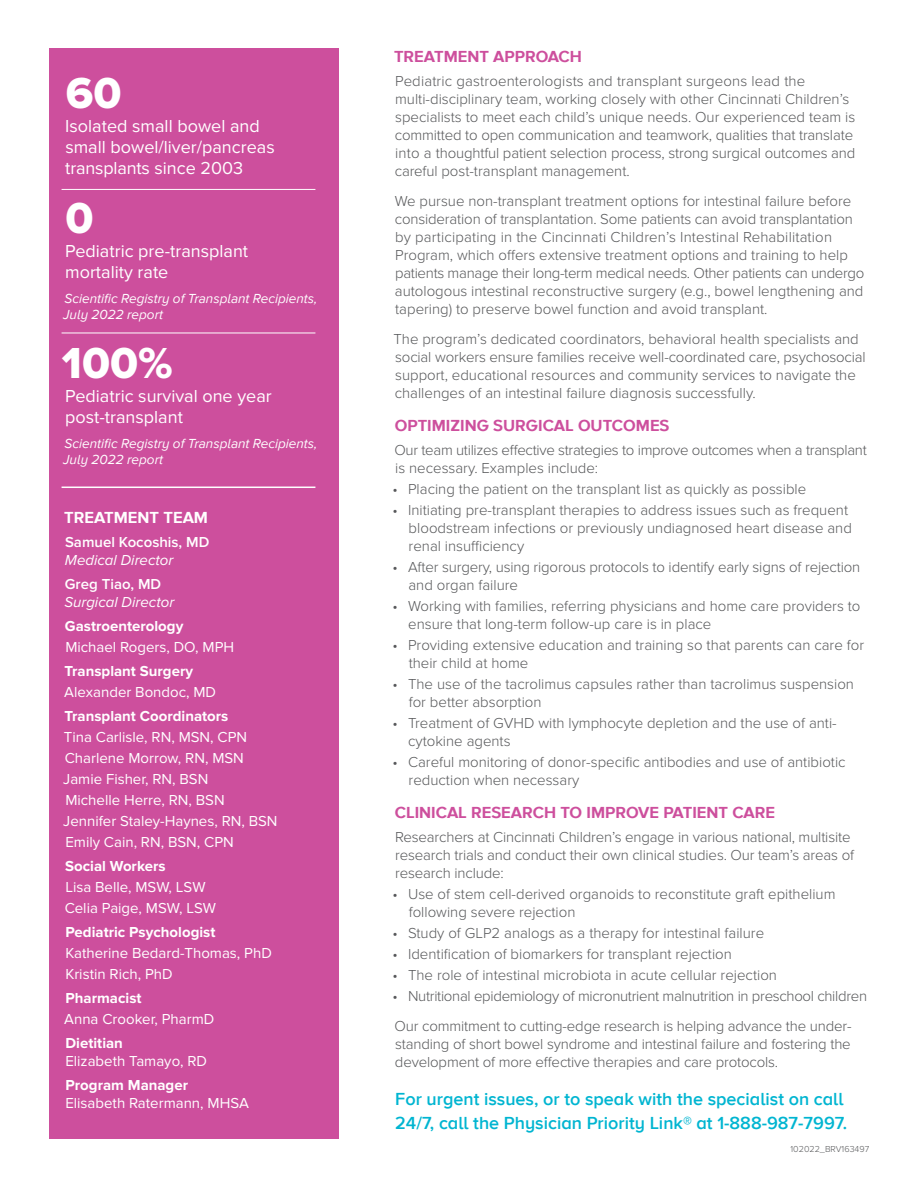
<style>
.page{position:relative;width:918px;height:1188px;background:#fff}
.page>*{position:absolute;margin:0;border:0;box-sizing:border-box;transform-origin:0 0}
.t1{font:45px "Proxima Nova Extrabld";color:#fff}
.t2{font:18px/21px "Proxima Nova";color:#fff}
.t3{font:600 18px/24px "Proxima Nova A";color:#00b5d1}
.t4{font:700 16.5px "Proxima Nova A";color:#cd4f9d}
.t5{font:700 16.5px "Proxima Nova A";color:#fff}
.t6{font:300 15px/18px "Proxima Nova";color:#57585a}
.t7{font:15px "Proxima Nova";color:#fff}
.t8{font:300 15px/18px "Proxima Nova";letter-spacing:-.02em;color:#57585a}
.t9{font:700 15px "Proxima Nova";color:#fff}
.t10{font:italic 15px "Proxima Nova";color:#fff}
.t11{font:600 15px "Proxima Nova";color:#fff}
.t12{font:italic 13.5px/16.2px "Proxima Nova A";color:#fff}
.t13{font:300 9px "Proxima Nova";color:#57585a}
</style>
<div class="page">
<div style="left:49px;top:49px;width:290px;height:1090px;background:#cd4f9d"></div>
<hr style="left:62px;top:189px;width:253px;height:1px;background:#fff">
<hr style="left:62px;top:333px;width:253px;height:1px;background:#fff">
<hr style="left:62px;top:487px;width:253px;height:1px;background:#fff">
<p class="t1" style="left:66px;top:67px;width:57px">60</p>
<p class="t2" style="left:65px;top:116px;width:196px">Isolated small bowel and</p>
<p class="t2" style="left:65px;top:137px;width:211px">small bowel/liver/pancreas transplants since 2003</p>
<p class="t1" style="left:65px;top:192px;width:30px">0</p>
<p class="t2" style="left:65px;top:241px;width:185px">Pediatric pre-transplant</p>
<p class="t2" style="left:65px;top:262px;width:105px">mortality rate</p>
<p class="t12" style="left:63px;top:291px;width:256px">Scientific Registry of Transplant Recipients,<br>July 2022 report</p>
<p class="t1" style="left:62px;top:337px;width:112px">100%</p>
<p class="t2" style="left:65px;top:386px;width:208px">Pediatric survival one year post-transplant</p>
<p class="t12" style="left:63px;top:436px;width:256px">Scientific Registry of Transplant Recipients,<br>July 2022 report</p>
<p class="t5" style="left:64px;top:508px;width:145px">TREATMENT TEAM</p>
<p class="t11" style="left:65px;top:534px;width:146px">Samuel Kocoshis, MD</p>
<p class="t10" style="left:65px;top:552px;width:110px">Medical Director</p>
<p class="t11" style="left:65px;top:576px;width:98px">Greg Tiao, MD</p>
<p class="t10" style="left:64px;top:594px;width:111px">Surgical Director</p>
<p class="t9" style="left:65px;top:618px;width:120px">Gastroenterology</p>
<p class="t7" style="left:65px;top:639px;width:170px">Michael Rogers, DO, MPH</p>
<p class="t9" style="left:64px;top:663px;width:130px">Transplant Surgery</p>
<p class="t7" style="left:64px;top:684px;width:153px">Alexander Bondoc, MD</p>
<p class="t9" style="left:64px;top:708px;width:165px">Transplant Coordinators</p>
<p class="t7" style="left:64px;top:729px;width:185px">Tina Carlisle, RN, MSN, CPN</p>
<p class="t7" style="left:65px;top:750px;width:181px">Charlene Morrow, RN, MSN</p>
<p class="t7" style="left:63px;top:771px;width:147px">Jamie Fisher, RN, BSN</p>
<p class="t7" style="left:65px;top:792px;width:161px">Michelle Herre, RN, BSN</p>
<p class="t7" style="left:63px;top:813px;width:216px">Jennifer Staley-Haynes, RN, BSN</p>
<p class="t7" style="left:65px;top:834px;width:170px">Emily Cain, RN, BSN, CPN</p>
<p class="t9" style="left:65px;top:858px;width:102px">Social Workers</p>
<p class="t7" style="left:65px;top:879px;width:142px">Lisa Belle, MSW, LSW</p>
<p class="t7" style="left:65px;top:900px;width:153px">Celia Paige, MSW, LSW</p>
<p class="t9" style="left:66px;top:924px;width:151px">Pediatric Psychologist</p>
<p class="t7" style="left:65px;top:945px;width:208px">Katherine Bedard-Thomas, PhD</p>
<p class="t7" style="left:65px;top:966px;width:109px">Kristin Rich, PhD</p>
<p class="t9" style="left:66px;top:990px;width:78px">Pharmacist</p>
<p class="t7" style="left:64px;top:1011px;width:152px">Anna Crooker, PharmD</p>
<p class="t9" style="left:66px;top:1035px;width:59px">Dietitian</p>
<p class="t7" style="left:65px;top:1053px;width:143px">Elizabeth Tamayo, RD</p>
<p class="t9" style="left:66px;top:1077px;width:124px">Program Manager</p>
<p class="t7" style="left:65px;top:1095px;width:185px">Elisabeth Ratermann, MHSA</p>
<p class="t4" style="left:394px;top:47px;width:189px">TREATMENT APPROACH</p>
<p class="t6" style="left:395px;top:72px;width:412px">Pediatric gastroenterologists and transplant surgeons lead the</p>
<p class="t6" style="left:395px;top:90px;width:462px">multi-disciplinary team, working closely with other Cincinnati Children’s specialists to meet each child’s unique needs. Our experienced team is committed to open communication and teamwork, qualities that translate into a thoughtful patient selection process, strong surgical outcomes and careful post-transplant management.</p>
<p class="t6" style="left:395px;top:192px;width:460px">We pursue non-transplant treatment options for intestinal failure before consideration of transplantation. Some patients can avoid transplantation</p>
<p class="t6" style="left:395px;top:228px;width:471px">by participating in the Cincinnati Children’s Intestinal Rehabilitation Program, which offers extensive treatment options and training to help patients manage their long-term medical needs. Other patients can undergo autologous intestinal reconstructive surgery (e.g., bowel lengthening and tapering) to preserve bowel function and avoid transplant.</p>
<p class="t6" style="left:393px;top:330px;width:467px">The program’s dedicated coordinators, behavioral health specialists and</p>
<p class="t6" style="left:395px;top:348px;width:472px">social workers ensure families receive well-coordinated care, psychosocial support, educational resources and community services to navigate the challenges of an intestinal failure diagnosis successfully.</p>
<p class="t4" style="left:395px;top:416px;width:276px">OPTIMIZING SURGICAL OUTCOMES</p>
<p class="t8" style="left:394px;top:441px;width:474px">Our team utilizes effective strategies to improve outcomes when a transplant is necessary. Examples include:</p>
<p class="t6" style="left:393px;top:480px;width:415px">• Placing the patient on the transplant list as quickly as possible</p>
<p class="t6" style="left:409px;top:501px;width:445px;text-indent:-16px">• Initiating pre-transplant therapies to address issues such as frequent bloodstream infections or previously undiagnosed heart disease and renal insufficiency</p>
<p class="t6" style="left:408px;top:558px;width:453px;text-indent:-16px">• After surgery, using rigorous protocols to identify early signs of rejection and organ failure</p>
<p class="t6" style="left:408px;top:597px;width:454px;text-indent:-16px">• Working with families, referring physicians and home care providers to ensure that long-term follow-up care is in place</p>
<p class="t6" style="left:409px;top:636px;width:457px;text-indent:-16px">• Providing extensive education and training so that parents can care for their child at home</p>
<p class="t6" style="left:409px;top:675px;width:447px;text-indent:-16px">• The use of the tacrolimus capsules rather than tacrolimus suspension for better absorption</p>
<p class="t6" style="left:393px;top:714px;width:446px">• Treatment of GVHD with lymphocyte depletion and the use of anti-</p>
<p class="t6" style="left:408px;top:732px;width:104px">cytokine agents</p>
<p class="t6" style="left:409px;top:753px;width:439px;text-indent:-16px">• Careful monitoring of donor-specific antibodies and use of antibiotic reduction when necessary</p>
<p class="t4" style="left:395px;top:803px;width:382px">CLINICAL RESEARCH TO IMPROVE PATIENT CARE</p>
<p class="t6" style="left:395px;top:828px;width:461px">Researchers at Cincinnati Children’s engage in various national, multisite research trials and conduct their own clinical studies. Our team’s areas of research include:</p>
<p class="t6" style="left:409px;top:885px;width:428px;text-indent:-16px">• Use of stem cell-derived organoids to reconstitute graft epithelium following severe rejection</p>
<p class="t6" style="left:393px;top:924px;width:373px">• Study of GLP2 analogs as a therapy for intestinal failure</p>
<p class="t6" style="left:393px;top:945px;width:341px">• Identification of biomarkers for transplant rejection</p>
<p class="t6" style="left:393px;top:966px;width:386px">• The role of intestinal microbiota in acute cellular rejection</p>
<p class="t8" style="left:393px;top:987px;width:476px">• Nutritional epidemiology of micronutrient malnutrition in preschool children</p>
<p class="t6" style="left:394px;top:1017px;width:459px;text-align:justify">Our commitment to cutting-edge research is helping advance the under&shy;standing of short bowel syndrome and intestinal failure and fostering the development of more effective therapies and care protocols.</p>
<p class="t3" style="left:395px;top:1088px;width:453px">For urgent issues, or to speak with the specialist on call<br>24/7, call the Physician Priority Link® at 1-888-987-7997.</p>
<p class="t13" style="left:791px;top:1144px;width:80px">102022_BRV163497</p>
</div>
